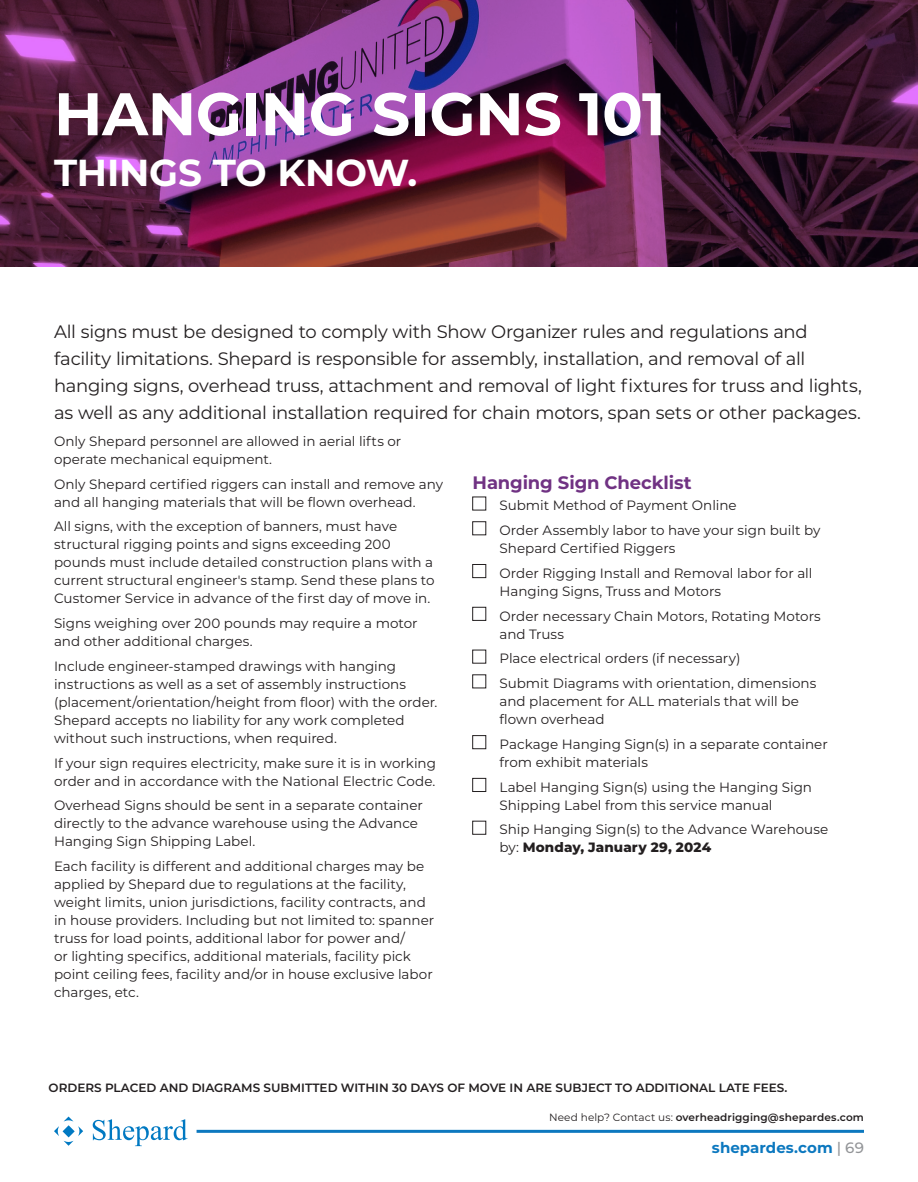
<style>
.page{position:relative;width:918px;height:1182px;background:#fff}
.page>*{position:absolute;margin:0;border:0;box-sizing:border-box;transform-origin:0 0}
.AD_Heading{font:700 60px "Montserrat";letter-spacing:-.01em;color:#fff}
.AD_Subheading{font:700 37.5px "Montserrat";letter-spacing:-.005em;color:#fff}
.AD_IntroCopy{font:18px/27px "Montserrat";letter-spacing:-.015em;color:#231f20}
.AD_SectionHeading{font:700 18px "Montserrat";letter-spacing:-.005em;color:#703283}
.t1{font:700 15px "Montserrat";color:#0c78bf}
.AD_Copy{font:13.5px/18px "Montserrat";color:#231f20}
.t2{font:600 12px "Montserrat";color:#231f20}
.AD_Copy_RIGHT{font:600 10.5px "Montserrat";letter-spacing:.015em;color:#231f20}
.s1{font-weight:800}
.s2{font-weight:400}
.s3{font-weight:500;color:#939598}
</style>
<div class="page">
<svg style="left:54px;top:1116px;width:29px;height:29px"></svg>
<svg style="left:93px;top:1119px;width:94px;height:26px"></svg>
<hr style="left:197px;top:1129px;width:667px;height:3px;background:#0c78bf">
<svg style="left:0;top:0;width:918px;height:267px;background:#5e244c"></svg>
<div style="left:472px;top:496px;width:14px;height:14px;border:1px solid #231f20"></div>
<div style="left:472px;top:521px;width:14px;height:14px;border:1px solid #231f20"></div>
<div style="left:472px;top:564px;width:14px;height:13px;border:1px solid #231f20"></div>
<div style="left:472px;top:607px;width:14px;height:13px;border:1px solid #231f20"></div>
<div style="left:472px;top:649px;width:14px;height:14px;border:1px solid #231f20"></div>
<div style="left:472px;top:674px;width:14px;height:14px;border:1px solid #231f20"></div>
<div style="left:472px;top:735px;width:14px;height:13px;border:1px solid #231f20"></div>
<div style="left:472px;top:778px;width:14px;height:13px;border:1px solid #231f20"></div>
<div style="left:472px;top:820px;width:14px;height:14px;border:1px solid #231f20"></div>
<p class="AD_Heading" style="left:54px;top:71px;width:613px">HANGING SIGNS 101</p>
<p class="AD_Subheading" style="left:54px;top:146px;width:365px">THINGS TO KNOW.</p>
<p class="AD_IntroCopy" style="left:54px;top:318px;width:810px">All signs must be designed to comply with Show Organizer rules and regulations and facility limitations. Shepard is responsible for assembly, installation, and removal of all hanging signs, overhead truss, attachment and removal of light fixtures for truss and lights, as well as any additional installation required for chain motors, span sets or other packages.</p>
<p class="AD_Copy" style="left:54px;top:431px;width:349px">Only Shepard personnel are allowed in aerial lifts or operate mechanical equipment.</p>
<p class="AD_Copy" style="left:54px;top:474px;width:391px">Only Shepard certified riggers can install and remove any and all hanging materials that will be flown overhead.</p>
<p class="AD_Copy" style="left:54px;top:517px;width:382px">All signs, with the exception of banners, must have structural rigging points and signs exceeding 200 pounds must include detailed construction plans with a current structural engineer's stamp. Send these plans to Customer Service in advance of the first day of move in.</p>
<p class="AD_Copy" style="left:54px;top:613px;width:365px">Signs weighing over 200 pounds may require a motor and other additional charges.</p>
<p class="AD_Copy" style="left:54px;top:656px;width:385px">Include engineer-stamped drawings with hanging instructions as well as a set of assembly instructions (placement/orientation/height from floor) with the order.<br>Shepard accepts no liability for any work completed without such instructions, when required.</p>
<p class="AD_Copy" style="left:54px;top:753px;width:383px">If your sign requires electricity, make sure it is in working order and in accordance with the National Electric Code.</p>
<p class="AD_Copy" style="left:54px;top:796px;width:371px">Overhead Signs should be sent in a separate container directly to the advance warehouse using the Advance<br>Hanging Sign Shipping Label.</p>
<p class="AD_Copy" style="left:54px;top:856px;width:382px">Each facility is different and additional charges may be applied by Shepard due to regulations at the facility, weight limits, union jurisdictions, facility contracts, and in house providers. Including but not limited to: spanner truss for load points, additional labor for power and/<br>or lighting specifics, additional materials, facility pick point ceiling fees, facility and/or in house exclusive labor charges, etc.</p>
<p class="AD_SectionHeading" style="left:472px;top:469px;width:221px">Hanging Sign Checklist</p>
<p class="AD_Copy" style="left:500px;top:496px;width:239px">Submit Method of Payment Online</p>
<p class="AD_Copy" style="left:500px;top:520px;width:322px">Order Assembly labor to have your sign built by<br>Shepard Certified Riggers</p>
<p class="AD_Copy" style="left:500px;top:563px;width:314px">Order Rigging Install and Removal labor for all<br>Hanging Signs, Truss and Motors</p>
<p class="AD_Copy" style="left:499px;top:606px;width:323px">Order necessary Chain Motors, Rotating Motors and Truss</p>
<p class="AD_Copy" style="left:500px;top:649px;width:243px">Place electrical orders (if necessary)</p>
<p class="AD_Copy" style="left:499px;top:673px;width:318px">Submit Diagrams with orientation, dimensions and placement for ALL materials that will be flown overhead</p>
<p class="AD_Copy" style="left:500px;top:734px;width:330px">Package Hanging Sign(s) in a separate container from exhibit materials</p>
<p class="AD_Copy" style="left:500px;top:777px;width:314px">Label Hanging Sign(s) using the Hanging Sign<br>Shipping Label from this service manual</p>
<p class="AD_Copy" style="left:499px;top:820px;width:330px">Ship Hanging Sign(s) to the Advance Warehouse by: <span class="s1">Monday, January 29, 2024</span></p>
<p class="t2" style="left:49px;top:1079px;width:740px">ORDERS PLACED AND DIAGRAMS SUBMITTED WITHIN 30 DAYS OF MOVE IN ARE SUBJECT TO ADDITIONAL LATE FEES.</p>
<p class="AD_Copy_RIGHT" style="left:549px;top:1109px;width:316px"><span class="s2">Need help? Contact us:</span> overheadrigging@shepardes.com</p>
<p class="t1" style="left:712px;top:1137px;width:154px">shepardes.com <span class="s3">| 69</span></p>
</div>
